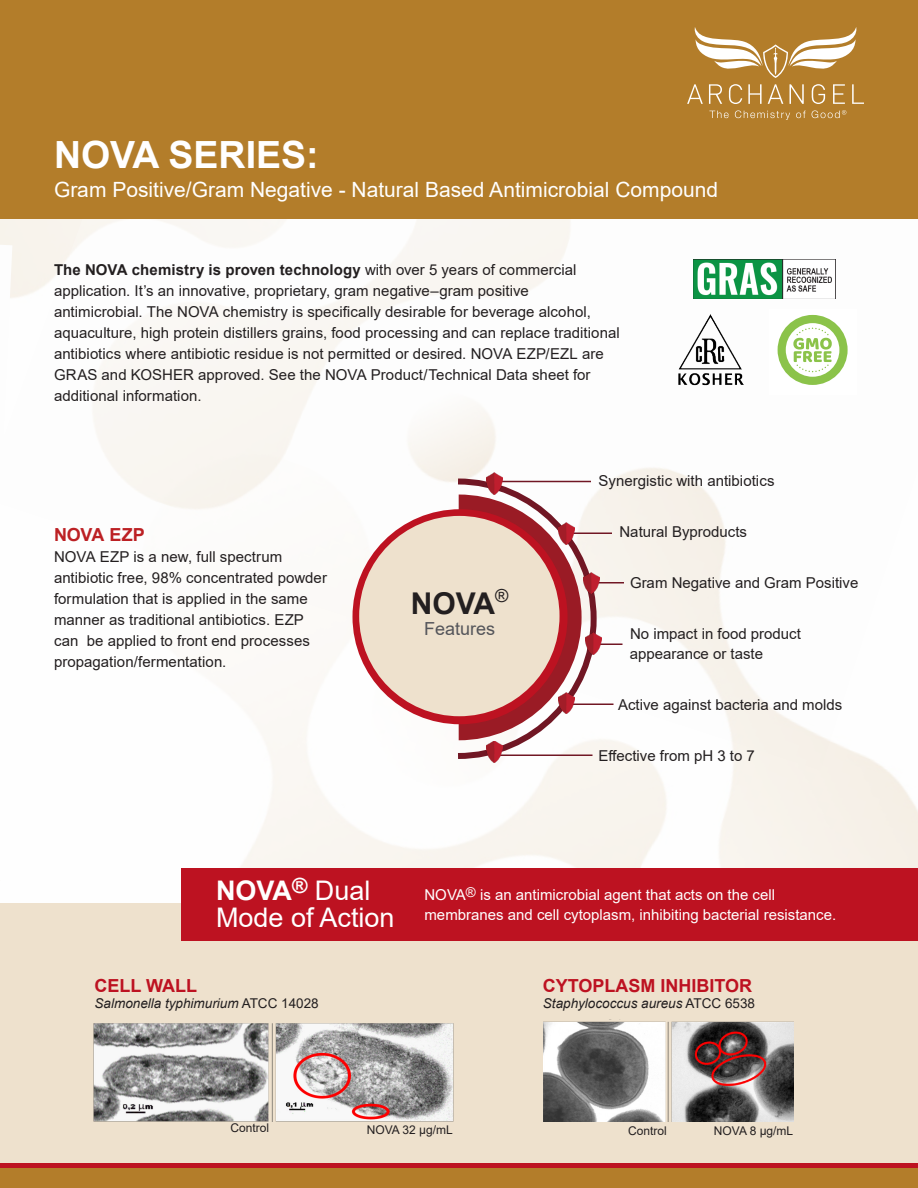
<style>
.page{position:relative;width:918px;height:1188px;background:#fff}
.page>*{position:absolute;margin:0;border:0;box-sizing:border-box;transform-origin:0 0}
.t1{font:700 37.5px "Arial";color:#fff}
.t2{font:700 30px "Arial";color:#231f20}
.t3{font:27px/27px "Arial";color:#fff}
.t4{font:21px "Arial";color:#fff}
.t5{font:700 18px "Arial";color:#bd1221}
.t6{font:18px "Arial";color:#54555a}
.t7{font:700 18px "Arial";color:#bc2024}
.t8{font:15px/21px "Arial";color:#231f20}
.t9{font:15px/19.5px "Arial";color:#fff}
.t10{font:italic 13.5px "Arial";color:#231f20}
.t11{font:12px "Arial";color:#231f20}
.s1{font-weight:700}
.s2{font-style:normal}
</style>
<div class="page">
<img style="left:0;top:218px;width:918px;height:685px">
<img style="left:0;top:245px;width:12px;height:259px">
<svg style="left:0;top:772px;width:4px;height:131px"></svg>
<div style="left:0;top:903px;width:918px;height:285px;background:#eee1cd"></div>
<div style="left:182px;top:868px;width:736px;height:72px;background:#bd1221"></div>
<div style="left:0;top:1163px;width:918px;height:23px;background:#bd1221"></div>
<div style="left:0;top:1168px;width:918px;height:20px;background:#b37d2a"></div>
<div style="left:0;top:0;width:918px;height:218px;background:#b37d2a"></div>
<svg style="left:687px;top:84px;width:16px;height:20px"></svg>
<svg style="left:709px;top:84px;width:13px;height:20px"></svg>
<svg style="left:729px;top:84px;width:13px;height:20px"></svg>
<svg style="left:748px;top:84px;width:14px;height:20px"></svg>
<svg style="left:768px;top:84px;width:15px;height:20px"></svg>
<svg style="left:790px;top:84px;width:14px;height:20px"></svg>
<svg style="left:812px;top:84px;width:13px;height:20px"></svg>
<svg style="left:833px;top:84px;width:12px;height:20px"></svg>
<svg style="left:852px;top:84px;width:12px;height:20px"></svg>
<svg style="left:695px;top:27px;width:162px;height:51px"></svg>
<svg style="left:709px;top:111px;width:20px;height:7px"></svg>
<svg style="left:735px;top:110px;width:55px;height:10px"></svg>
<svg style="left:796px;top:111px;width:10px;height:7px"></svg>
<svg style="left:812px;top:110px;width:34px;height:8px"></svg>
<img style="left:93px;top:1023px;width:361px;height:98px">
<img style="left:543px;top:1021px;width:251px;height:100px">
<img style="left:693px;top:260px;width:143px;height:38px">
<img style="left:678px;top:315px;width:65px;height:73px">
<div style="left:770px;top:309px;width:87px;height:85px;background:#fff"></div>
<svg style="left:778px;top:315px;width:70px;height:70px"></svg>
<div style="left:353px;top:509px;width:215px;height:215px;background:#bd1221;border-radius:50%"></div>
<div style="left:359px;top:516px;width:201px;height:200px;background:#eee1cd;border-radius:50%"></div>
<hr style="left:590px;top:582px;width:34px;height:2px;background:#711724">
<svg style="left:452px;top:476px;width:170px;height:286px"></svg>
<hr style="left:561px;top:704px;width:53px;height:1px;background:#711724">
<hr style="left:496px;top:754px;width:96px;height:2px;background:#711724">
<img style="left:558px;top:523px;width:16px;height:21px">
<img style="left:486px;top:472px;width:16px;height:22px">
<img style="left:584px;top:572px;width:16px;height:22px">
<img style="left:585px;top:633px;width:16px;height:22px">
<img style="left:558px;top:692px;width:16px;height:22px">
<img style="left:486px;top:741px;width:16px;height:22px">
<p class="t1" style="left:54px;top:129px;width:266px">NOVA SERIES:</p>
<p class="t4" style="left:54px;top:175px;width:666px">Gram Positive/Gram Negative - Natural Based Antimicrobial Compound</p>
<p class="t8" style="left:54px;top:259px;width:567px"><span class="s1">The NOVA chemistry is proven technology</span> with over 5 years of commercial application. It’s an innovative, proprietary, gram negative–gram positive antimicrobial. The NOVA chemistry is specifically desirable for beverage alcohol, aquaculture, high protein distillers grains, food processing and can replace traditional antibiotics where antibiotic residue is not permitted or desired. NOVA EZP/EZL are GRAS and KOSHER approved. See the NOVA Product/Technical Data sheet for additional information.</p>
<p class="t7" style="left:54px;top:522px;width:92px">NOVA EZP</p>
<p class="t8" style="left:54px;top:546px;width:275px">NOVA EZP is a new, full spectrum antibiotic free, 98% concentrated powder formulation that is applied in the same manner as traditional antibiotics. EZP can be applied to front end processes propagation/fermentation.</p>
<p class="t2" style="left:411px;top:582px;width:99px">NOVA<sup>®</sup></p>
<p class="t6" style="left:424px;top:617px;width:73px">Features</p>
<p class="t8" style="left:598px;top:471px;width:178px">Synergistic with antibiotics</p>
<p class="t8" style="left:620px;top:522px;width:129px">Natural Byproducts</p>
<p class="t8" style="left:630px;top:573px;width:230px">Gram Negative and Gram Positive</p>
<p class="t8" style="left:630px;top:624px;width:173px;line-height:19.5px">No impact in food product appearance or taste</p>
<p class="t8" style="left:618px;top:694px;width:226px">Active against bacteria and molds</p>
<p class="t8" style="left:598px;top:745px;width:158px">Effective from pH 3 to 7</p>
<p class="t3" style="left:216px;top:877px;width:180px"><span class="s1">NOVA</span><sup>®</sup> Dual<br>Mode of Action</p>
<p class="t9" style="left:424px;top:885px;width:413px">NOVA<sup>®</sup> is an antimicrobial agent that acts on the cell membranes and cell cytoplasm, inhibiting bacterial resistance.</p>
<p class="t5" style="left:95px;top:973px;width:104px">CELL WALL</p>
<p class="t10" style="left:95px;top:995px;width:226px">Salmonella typhimurium <span class="s2">ATCC 14028</span></p>
<p class="t11" style="left:230px;top:1120px;width:40px">Control</p>
<p class="t11" style="left:367px;top:1121px;width:88px">NOVA 32 µg/mL</p>
<p class="t5" style="left:543px;top:973px;width:211px">CYTOPLASM INHIBITOR</p>
<p class="t10" style="left:543px;top:995px;width:214px">Staphylococcus aureus <span class="s2">ATCC 6538</span></p>
<p class="t11" style="left:628px;top:1122px;width:40px">Control</p>
<p class="t11" style="left:714px;top:1122px;width:81px">NOVA 8 µg/mL</p>
</div>
